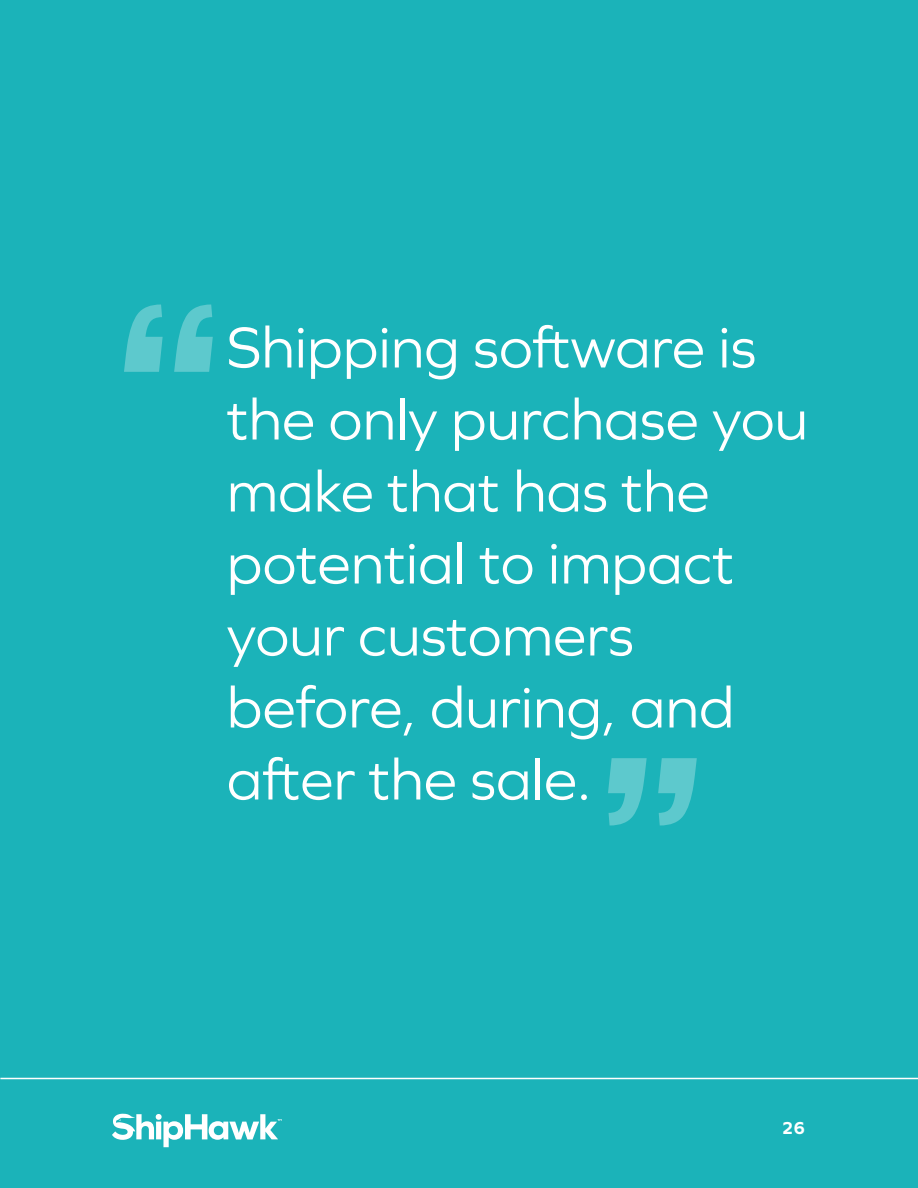
<style>
.page{position:relative;width:918px;height:1188px;background:#1bb3b9}
.page>*{position:absolute;margin:0;border:0;box-sizing:border-box;transform-origin:0 0}
.t1{font:italic 800 232.95px "Oswald";color:#5dc9cd}
.t2{font:60px/72px "Graphie";color:#fff}
.t3{font:700 18px "Graphie";color:#fff}
</style>
<div class="page">
<hr style="left:0;top:1078px;width:918px;height:1px;background:#fff">
<svg style="left:112px;top:1113px;width:170px;height:34px"></svg>
<h1 class="t1" style="left:103px;top:240px;width:112px">“</h1>
<p class="t2" style="left:227px;top:310px;width:583px">Shipping software is the only purchase you make that has the potential to impact your customers before, during, and after the sale.</p>
<h1 class="t1" style="left:718px;top:890px;width:112px;rotate:-180deg">“</h1>
<p class="t3" style="left:782px;top:1118px;width:25px">26</p>
</div>
